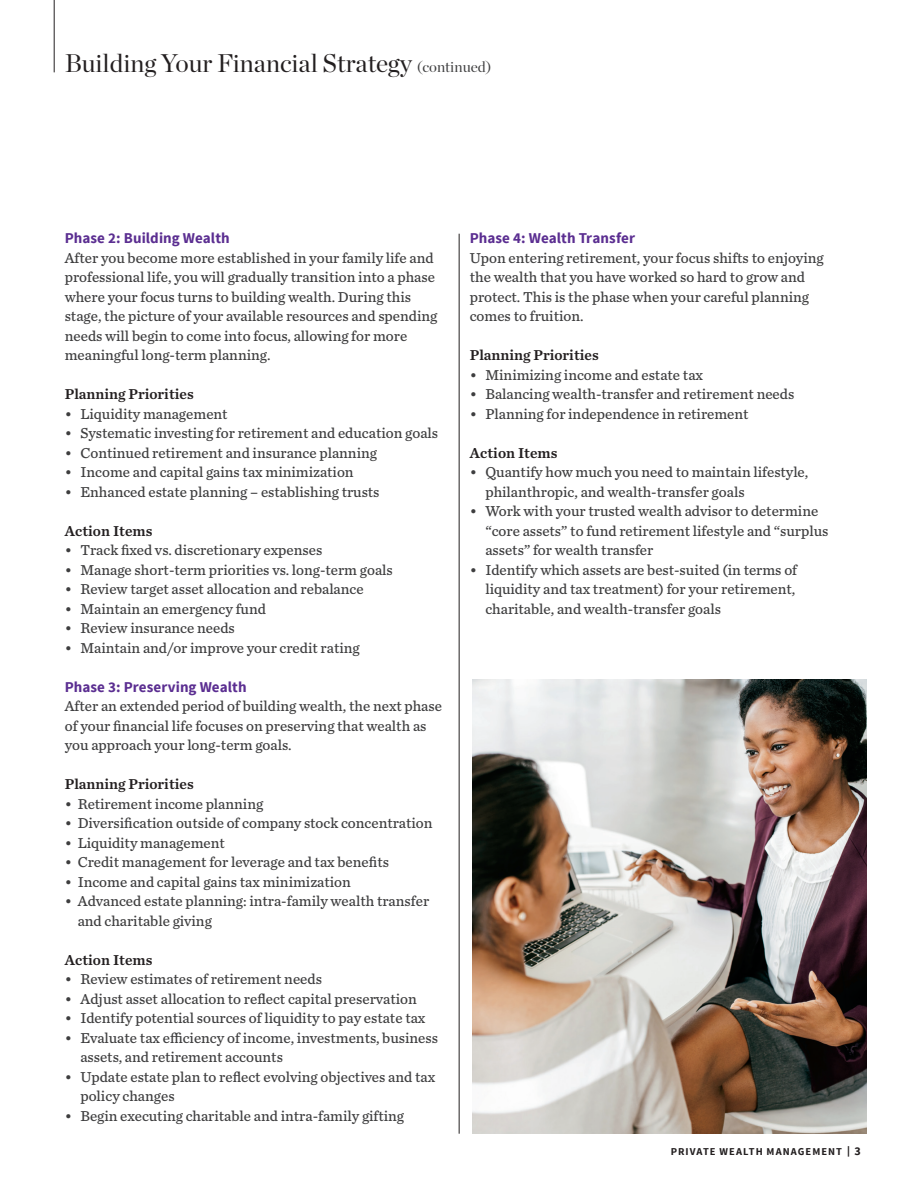
<style>
.page{position:relative;width:918px;height:1188px;background:#fff}
.page>*{position:absolute;margin:0;border:0;box-sizing:border-box;transform-origin:0 0}
.t1{font:25.5px "Chronicle Display";color:#231f20}
.t2{font:15px/19.5px "Chronicle Text G4";color:#3e3e3f}
.t3{font:15px "Chronicle Text G4 Semi";color:#231f20}
.t4{font:700 15px "Source Sans Pro";letter-spacing:.005em;color:#5b2e91}
.t5{font:700 10.5px "Source Sans Pro";letter-spacing:.095em;color:#231f20}
.s1{font-size:15px;color:#3e3e3f}
.s2{font-weight:900}
.s3{font-size:12px}
</style>
<div class="page">
<hr style="left:459px;top:234px;width:1px;height:900px;background:#231f20">
<hr style="left:54px;top:0;width:1px;height:72px;background:#231f20">
<img style="left:472px;top:679px;width:394px;height:454px">
<h1 class="t1" style="left:65px;top:44px;width:428px">Building Your Financial Strategy <span class="s1">(continued)</span></h1>
<p class="t4" style="left:65px;top:229px;width:167px">Phase 2: Building Wealth</p>
<p class="t2" style="left:65px;top:247px;width:374px">After you become more established in your family life and professional life, you will gradually transition into a phase where your focus turns to building wealth. During this stage, the picture of your available resources and spending needs will begin to come into focus, allowing for more meaningful long-term planning.</p>
<p class="t3" style="left:65px;top:383px;width:130px">Planning Priorities</p>
<p class="t2" style="left:65px;top:403px;width:164px">• Liquidity management</p>
<p class="t2" style="left:65px;top:423px;width:375px">• Systematic investing for retirement and education goals</p>
<p class="t2" style="left:65px;top:442px;width:314px">• Continued retirement and insurance planning</p>
<p class="t2" style="left:65px;top:462px;width:290px">• Income and capital gains tax minimization</p>
<p class="t2" style="left:65px;top:481px;width:316px">• Enhanced estate planning – establishing trusts</p>
<p class="t3" style="left:65px;top:519px;width:89px">Action Items</p>
<p class="t2" style="left:65px;top:540px;width:259px">• Track fixed vs. discretionary expenses</p>
<p class="t2" style="left:65px;top:559px;width:330px">• Manage short-term priorities vs. long-term goals</p>
<p class="t2" style="left:65px;top:579px;width:300px">• Review target asset allocation and rebalance</p>
<p class="t2" style="left:65px;top:598px;width:203px">• Maintain an emergency fund</p>
<p class="t2" style="left:65px;top:618px;width:172px">• Review insurance needs</p>
<p class="t2" style="left:65px;top:637px;width:296px">• Maintain and/or improve your credit rating</p>
<p class="t4" style="left:65px;top:677px;width:183px">Phase 3: Preserving Wealth</p>
<p class="t2" style="left:65px;top:696px;width:379px">After an extended period of building wealth, the next phase of your financial life focuses on preserving that wealth as you approach your long-term goals.</p>
<p class="t3" style="left:65px;top:773px;width:130px">Planning Priorities</p>
<p class="t2" style="left:65px;top:793px;width:200px">• Retirement income planning</p>
<p class="t2" style="left:65px;top:813px;width:369px">• Diversification outside of company stock concentration</p>
<p class="t2" style="left:65px;top:832px;width:162px">• Liquidity management</p>
<p class="t2" style="left:65px;top:852px;width:326px">• Credit management for leverage and tax benefits</p>
<p class="t2" style="left:65px;top:871px;width:288px">• Income and capital gains tax minimization</p>
<p class="t2" style="left:78px;top:891px;width:353px;text-indent:-13px">• Advanced estate planning: intra-family wealth transfer and charitable giving</p>
<p class="t3" style="left:65px;top:948px;width:89px">Action Items</p>
<p class="t2" style="left:65px;top:969px;width:259px">• Review estimates of retirement needs</p>
<p class="t2" style="left:65px;top:988px;width:354px">• Adjust asset allocation to reflect capital preservation</p>
<p class="t2" style="left:65px;top:1008px;width:362px">• Identify potential sources of liquidity to pay estate tax</p>
<p class="t2" style="left:80px;top:1027px;width:359px;text-indent:-16px">• Evaluate tax efficiency of income, investments, business assets, and retirement accounts</p>
<p class="t2" style="left:80px;top:1066px;width:356px;text-indent:-16px">• Update estate plan to reflect evolving objectives and tax policy changes</p>
<p class="t2" style="left:65px;top:1105px;width:341px">• Begin executing charitable and intra-family gifting</p>
<p class="t4" style="left:470px;top:229px;width:167px">Phase 4: Wealth Transfer</p>
<p class="t2" style="left:470px;top:247px;width:355px">Upon entering retirement, your focus shifts to enjoying the wealth that you have worked so hard to grow and protect. This is the phase when your careful planning comes to fruition.</p>
<p class="t3" style="left:470px;top:344px;width:130px">Planning Priorities</p>
<p class="t2" style="left:470px;top:364px;width:235px">• Minimizing income and estate tax</p>
<p class="t2" style="left:470px;top:384px;width:326px">• Balancing wealth-transfer and retirement needs</p>
<p class="t2" style="left:470px;top:403px;width:280px">• Planning for independence in retirement</p>
<p class="t3" style="left:470px;top:441px;width:89px">Action Items</p>
<p class="t2" style="left:485px;top:462px;width:324px;text-indent:-16px">• Quantify how much you need to maintain lifestyle, philanthropic, and wealth-transfer goals</p>
<p class="t2" style="left:485px;top:501px;width:345px;text-indent:-16px">• Work with your trusted wealth advisor to determine “core assets” to fund retirement lifestyle and “surplus assets” for wealth transfer</p>
<p class="t2" style="left:485px;top:559px;width:313px;text-indent:-16px">• Identify which assets are best-suited (in terms of liquidity and tax treatment) for your retirement, charitable, and wealth-transfer goals</p>
<p class="t5" style="left:671px;top:1144px;width:191px">PRIVATE WEALTH MANAGEMENT <span class="s2">|</span> <span class="s3">3</span></p>
</div>
